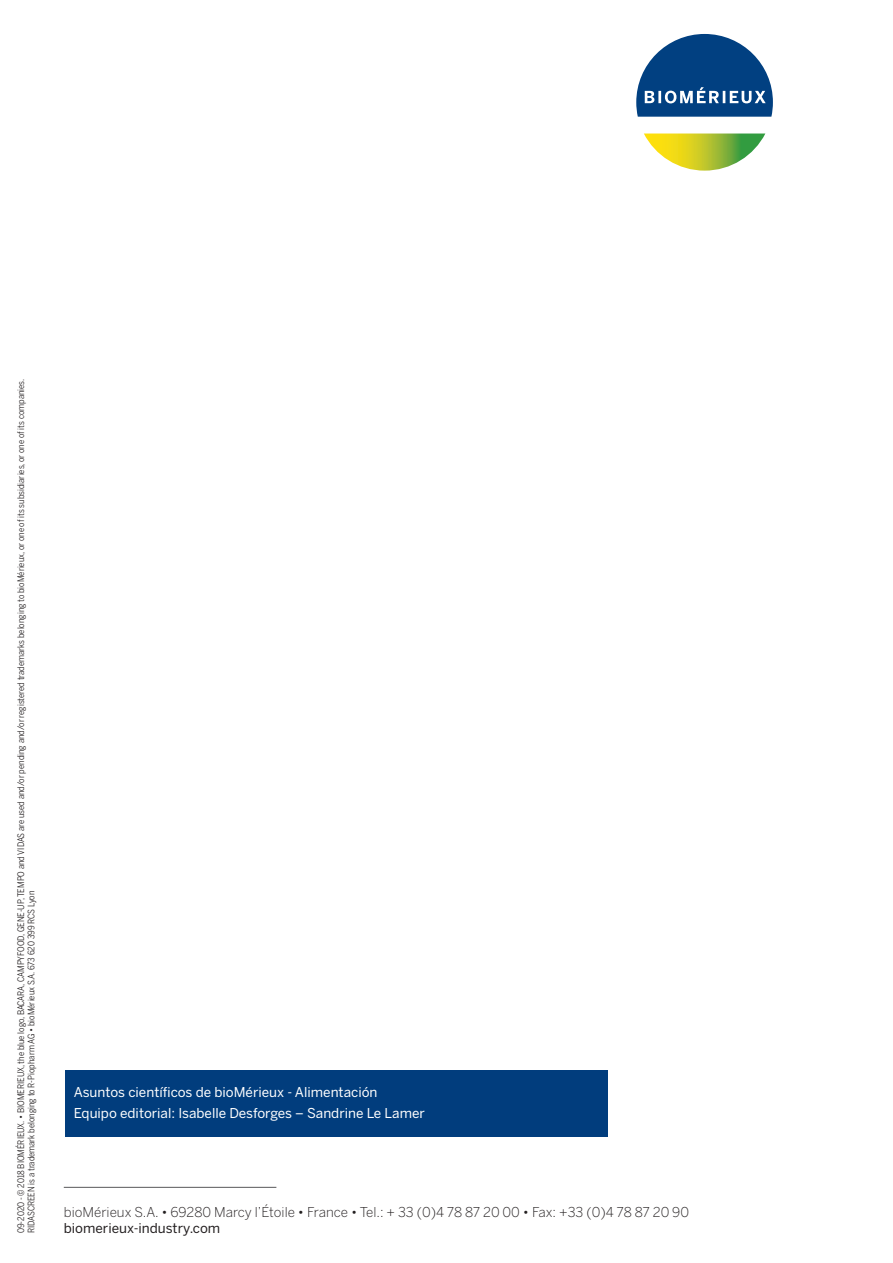
<style>
.page{position:relative;width:893px;height:1263px;background:#fff}
.page>*{position:absolute;margin:0;border:0;box-sizing:border-box;transform-origin:0 0}
.t1{font:13.5px/21px "Benton Sans";color:#fff}
.t2{font:300 13.5px "Benton Sans";color:#231f20}
.t3{font:13.5px "Benton Sans";color:#231f20}
.t4{font:9px/10.5px "Benton Sans Condensed";color:#231f20}
</style>
<div class="page">
<hr style="left:64px;top:1187px;width:212px;height:1px;background:#57585a">
<svg style="left:644px;top:134px;width:121px;height:37px"></svg>
<svg style="left:636px;top:34px;width:137px;height:83px"></svg>
<div style="left:65px;top:1070px;width:543px;height:67px;background:#013d7d"></div>
<p class="t4" style="left:16px;top:1233px;width:856px;rotate:-90deg">09-2020 - © 2018 BIOMÉRIEUX. • BIOMERIEUX, the blue logo, BACARA, CAMPYFOOD, GENE-UP, TEMPO and VIDAS are used and/or pending and/or registered trademarks belonging to bioMérieux, or one of its subsidiaries, or one of its companies.<br>RIDASCREEN is a trademark belonging to R-Piopharm AG • bioMérieux S.A. 673 620 399 RCS Lyon</p>
<h1 class="t1" style="left:74px;top:1081px;width:353px">Asuntos científicos de bioMérieux - Alimentación<br>Equipo editorial: Isabelle Desforges – Sandrine Le Lamer</h1>
<h1 class="t2" style="left:64px;top:1204px;width:627px">bioMérieux S.A. • 69280 Marcy l’Étoile • France • Tel.: + 33 (0)4 78 87 20 00 • Fax: +33 (0)4 78 87 20 90</h1>
<h1 class="t3" style="left:64px;top:1220px;width:158px">biomerieux-industry.com</h1>
</div>
